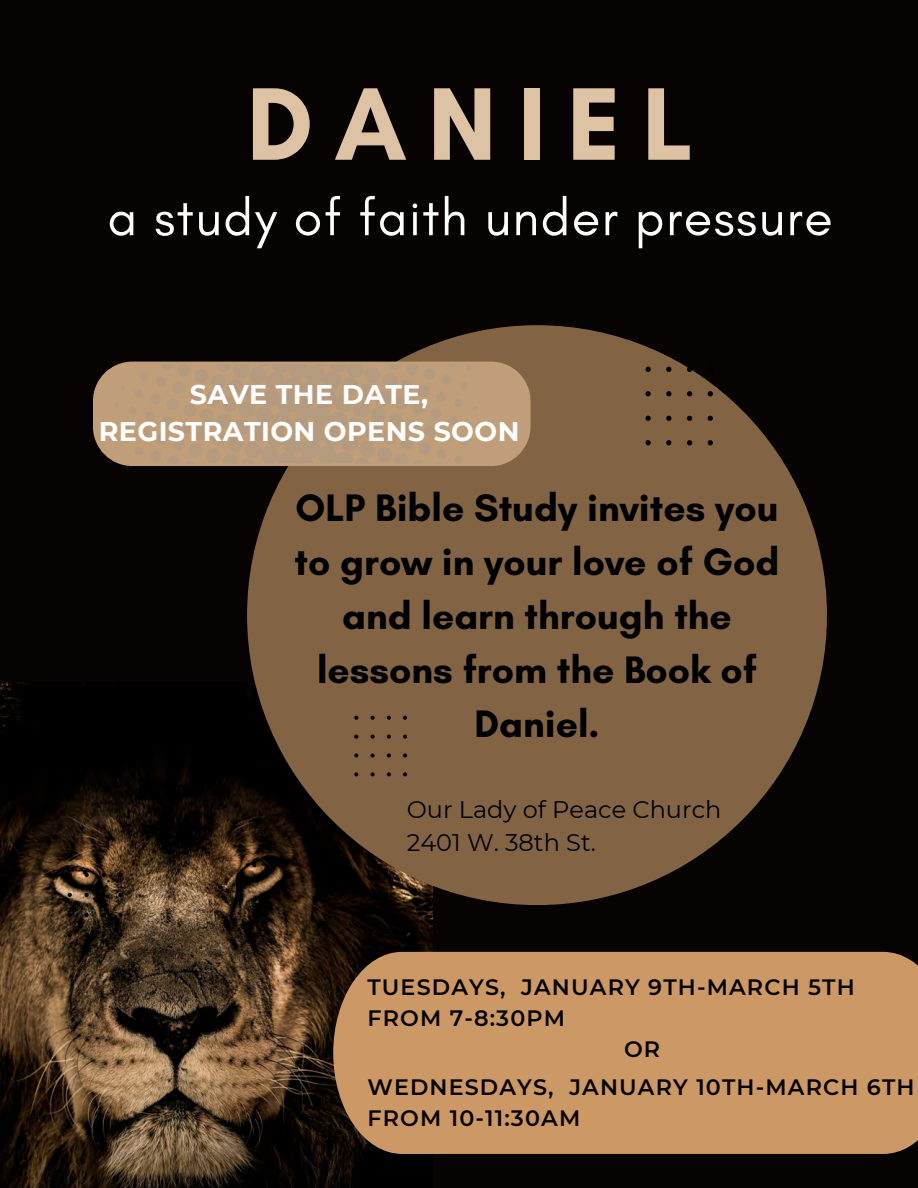
<style>
.page{position:relative;width:918px;height:1188px;background:#060302}
.page>*{position:absolute;margin:0;border:0;box-sizing:border-box;transform-origin:0 0}
.t1{font:700 105.15px "Glacial Indifference";letter-spacing:.2em;color:#ddc2a4}
.t2{font:52.35px "Glacial Indifference";letter-spacing:.025em;color:#fff}
.t3{font:700 39px/54px "Glacial Indifference";color:#000;text-align:center}
.t4{font:700 27px/37.2px "Montserrat";letter-spacing:.015em;color:#fff;text-align:center}
.t5{font:24px "Montserrat";color:#000}
.t6{font:600 22.2px/30.8px "Montserrat";letter-spacing:.05em;color:#060302}
</style>
<div class="page">
<img style="left:0;top:682px;width:433px;height:506px">
<div style="left:247px;top:325px;width:580px;height:580px;background:#826445;border-radius:50%"></div>
<div style="left:93px;top:362px;width:438px;height:104px;background:#c09e79;border-radius:39px"></div>
<svg style="left:114px;top:364px;width:364px;height:100px"></svg>
<svg style="left:645px;top:367px;width:68px;height:78px"></svg>
<svg style="left:101px;top:893px;width:5px;height:4px"></svg>
<svg style="left:84px;top:893px;width:5px;height:4px"></svg>
<svg style="left:68px;top:893px;width:4px;height:4px"></svg>
<svg style="left:118px;top:893px;width:5px;height:4px"></svg>
<svg style="left:101px;top:913px;width:5px;height:4px"></svg>
<svg style="left:84px;top:913px;width:5px;height:4px"></svg>
<svg style="left:68px;top:913px;width:4px;height:4px"></svg>
<svg style="left:118px;top:913px;width:5px;height:4px"></svg>
<svg style="left:101px;top:873px;width:5px;height:4px"></svg>
<svg style="left:84px;top:873px;width:5px;height:4px"></svg>
<svg style="left:68px;top:873px;width:4px;height:4px"></svg>
<svg style="left:118px;top:873px;width:5px;height:4px"></svg>
<svg style="left:101px;top:933px;width:5px;height:4px"></svg>
<svg style="left:84px;top:933px;width:5px;height:4px"></svg>
<svg style="left:68px;top:933px;width:4px;height:4px"></svg>
<svg style="left:118px;top:933px;width:5px;height:4px"></svg>
<svg style="left:387px;top:735px;width:4px;height:4px"></svg>
<svg style="left:371px;top:735px;width:4px;height:4px"></svg>
<svg style="left:354px;top:735px;width:4px;height:4px"></svg>
<svg style="left:403px;top:735px;width:4px;height:4px"></svg>
<svg style="left:387px;top:753px;width:4px;height:5px"></svg>
<svg style="left:371px;top:753px;width:4px;height:5px"></svg>
<svg style="left:354px;top:753px;width:4px;height:5px"></svg>
<svg style="left:403px;top:753px;width:4px;height:5px"></svg>
<svg style="left:387px;top:716px;width:4px;height:4px"></svg>
<svg style="left:371px;top:716px;width:4px;height:4px"></svg>
<svg style="left:354px;top:716px;width:4px;height:4px"></svg>
<svg style="left:403px;top:716px;width:4px;height:4px"></svg>
<svg style="left:387px;top:772px;width:4px;height:4px"></svg>
<svg style="left:371px;top:772px;width:4px;height:4px"></svg>
<svg style="left:354px;top:772px;width:4px;height:4px"></svg>
<svg style="left:403px;top:772px;width:4px;height:4px"></svg>
<div style="left:333px;top:952px;width:585px;height:202px;background:#c96"></div>
<p class="t1" style="left:247px;top:60px;width:448px">DANIEL</p>
<p class="t2" style="left:107px;top:185px;width:727px">a study of faith under pressure</p>
<p class="t4" style="left:99px;top:375px;width:422px">SAVE THE DATE,<br>REGISTRATION OPENS SOON</p>
<p class="t3" style="left:295px;top:480px;width:486px">OLP Bible Study invites you to grow in your love of God and learn through the lessons from the Book of<br>Daniel.</p>
<p class="t5" style="left:407px;top:795px;width:316px">Our Lady of Peace Church</p>
<p class="t5" style="left:407px;top:828px;width:191px">2401 W. 38th St.</p>
<p class="t6" style="left:367px;top:972px;width:489px">TUESDAYS, JANUARY 9TH-MARCH 5TH</p>
<p class="t6" style="left:367px;top:1003px;width:199px">FROM 7-8:30PM</p>
<p class="t6" style="left:624px;top:1033px;width:38px">OR</p>
<p class="t6" style="left:367px;top:1072px;width:549px">WEDNESDAYS, JANUARY 10TH-MARCH 6TH<br>FROM 10-11:30AM</p>
</div>
